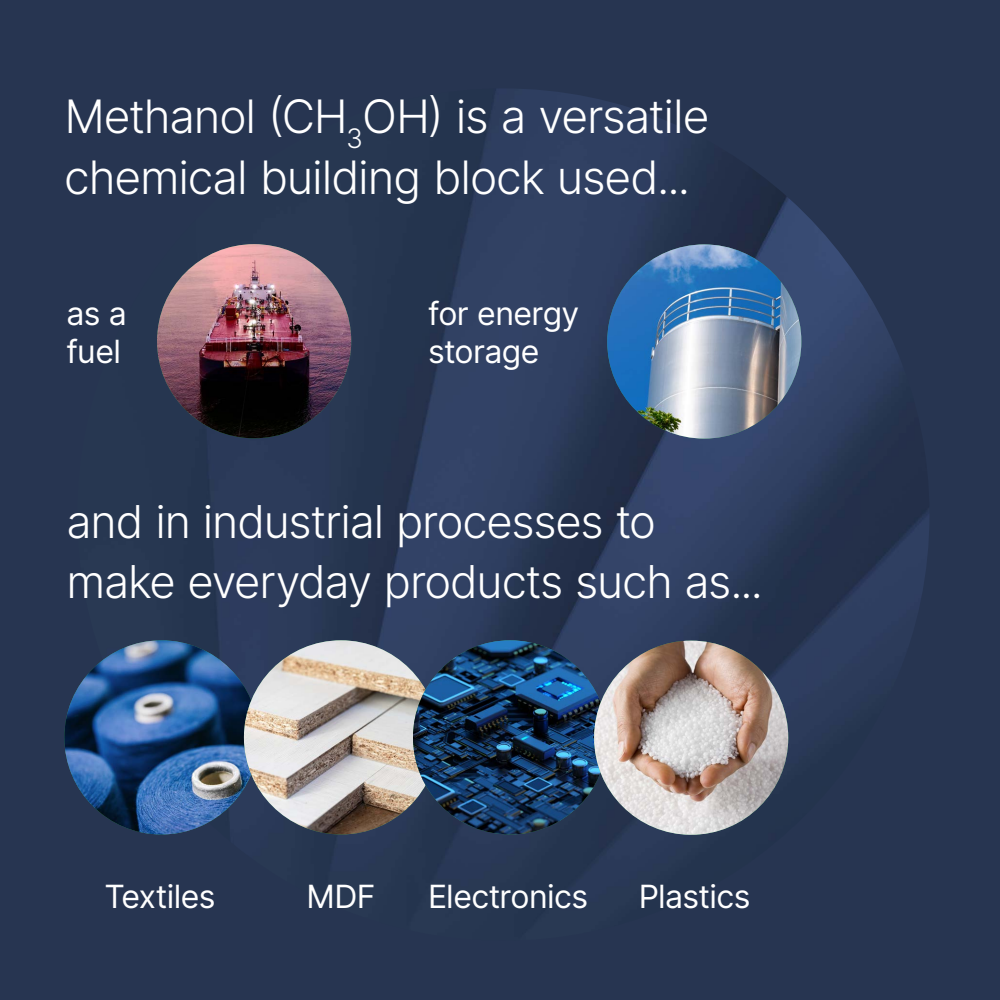
<style>
.page{position:relative;width:1000px;height:1000px;background:#273551}
.page>*{position:absolute;margin:0;border:0;box-sizing:border-box;transform-origin:0 0}
.t1{font:300 46.1px/61.1px "Inter";letter-spacing:-.025em;color:#fff}
.t2{font:300 45.3px/60.1px "Inter";letter-spacing:-.03em;color:#fff}
.t3{font:32px/37.8px "Inter";letter-spacing:-.02em;color:#fff}
</style>
<div class="page">
<img style="left:77px;top:88px;width:853px;height:853px;border-radius:426px">
<img style="left:157px;top:244px;width:194px;height:194px;border-radius:97px">
<img style="left:607px;top:244px;width:194px;height:195px;border-radius:97px">
<img style="left:64px;top:640px;width:195px;height:194px;border-radius:97px">
<img style="left:244px;top:640px;width:194px;height:194px;border-radius:97px">
<img style="left:413px;top:640px;width:194px;height:194px;border-radius:97px">
<img style="left:594px;top:641px;width:194px;height:194px;border-radius:97px">
<p class="t1" style="left:64px;top:85px;width:647px">Methanol (CH<sub>3</sub>OH) is a versatile chemical building block used...</p>
<p class="t3" style="left:67px;top:295px;width:62px">as a fuel</p>
<p class="t3" style="left:428px;top:295px;width:153px">for energy storage</p>
<p class="t2" style="left:67px;top:490px;width:698px">and in industrial processes to make everyday products such as...</p>
<p class="t3" style="left:105px;top:877px;width:113px">Textiles</p>
<p class="t3" style="left:428px;top:877px;width:162px">Electronics</p>
<p class="t3" style="left:306px;top:877px;width:71px">MDF</p>
<p class="t3" style="left:639px;top:877px;width:113px">Plastics</p>
</div>
